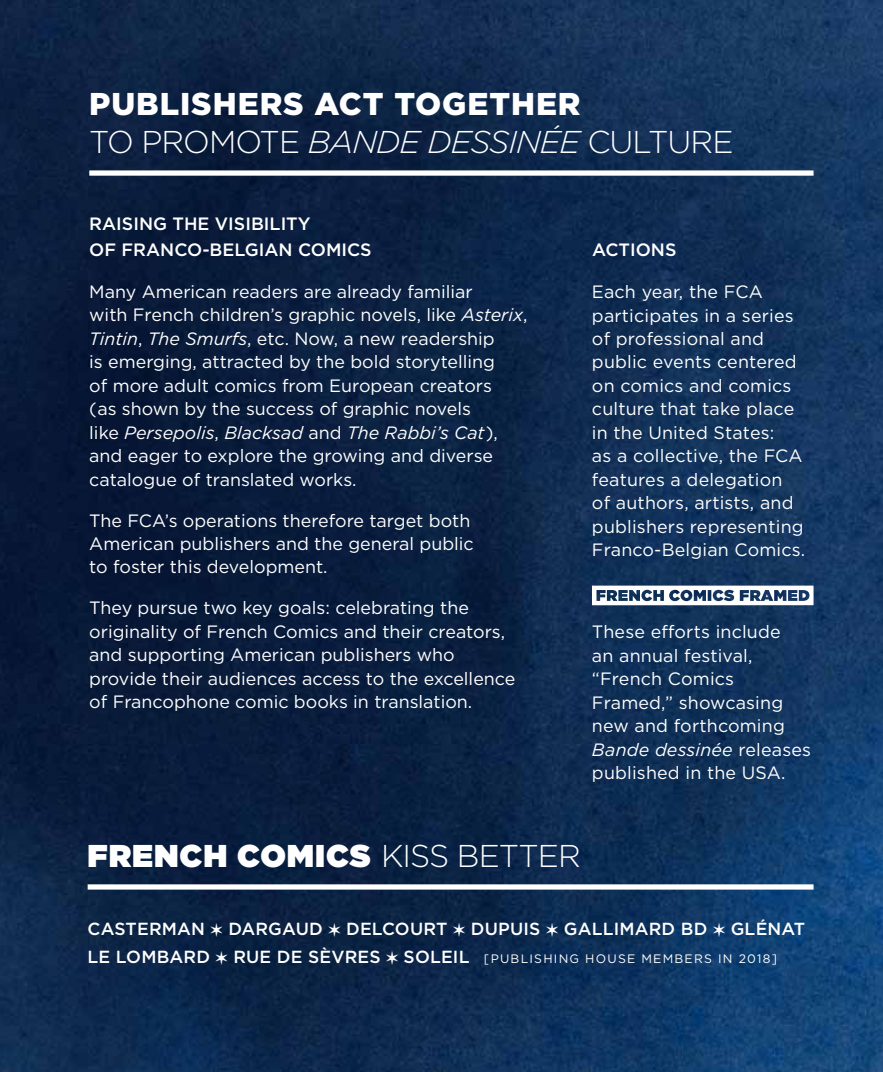
<style>
.page{position:relative;width:883px;height:1072px;background:#fff}
.page>*{position:absolute;margin:0;border:0;box-sizing:border-box;transform-origin:0 0}
.t1{font:300 31.5px/38.5px "Gotham";letter-spacing:-.03em;color:#fff}
.t2{font:900 31.5px "Gotham";color:#fff}
.t3{font:900 31.5px "Gotham";color:#fff}
.t4{font:17.85px/23.4px "Gotham";color:#fff}
.t5{font:500 17.85px/25.6px "Gotham";color:#fff}
.t6{font:500 17.5px "Gotham";letter-spacing:.01em;color:#fff}
.t7{font:12.25px "Gotham";letter-spacing:.1em;color:#fff}
.s1{font-weight:900}
.s2{font-style:italic}
.s3{font-weight:500;font-size:17.5px}
</style>
<div class="page">
<img style="left:0;top:0;width:883px;height:1071px">
<div style="left:89px;top:170px;width:725px;height:6px;background:#fff"></div>
<svg style="left:592px;top:585px;width:222px;height:20px"></svg>
<div style="left:88px;top:884px;width:726px;height:5px;background:#fff"></div>
<svg style="left:211px;top:922px;width:12px;height:14px"></svg>
<svg style="left:329px;top:922px;width:11px;height:14px"></svg>
<svg style="left:453px;top:922px;width:12px;height:14px"></svg>
<svg style="left:546px;top:922px;width:12px;height:14px"></svg>
<svg style="left:713px;top:922px;width:12px;height:14px"></svg>
<svg style="left:216px;top:950px;width:12px;height:14px"></svg>
<svg style="left:387px;top:950px;width:11px;height:14px"></svg>
<h1 class="t1" style="left:89px;top:83px;width:646px;text-indent:305px"><span class="s1">TOGETHER<br></span>TO PROMOTE <span class="s2">BANDE DESSINÉE</span> C ULTURE</h1>
<h1 class="t2" style="left:89px;top:82px;width:43px">PUBLIS</h1>
<h1 class="t2" style="left:213px;top:82px;width:126px">HERS ACT</h1>
<p class="t5" style="left:89px;top:211px;width:223px">RAISING TH E VISIBILITY<br>OF FRANCO-BEL</p>
<p class="t5" style="left:245px;top:237px;width:127px">GIAN COMICS</p>
<p class="t5" style="left:592px;top:237px;width:86px">ACTIONS</p>
<p class="t4" style="left:89px;top:279px;width:440px">Many American readers are already familiar<br>with French children’s graphic novels, like <span class="s2">Asterix</span>, <span class="s2">Tintin</span>, <span class="s2">The Smurfs</span>, etc. N ow, a new readership<br>is emerging, attracted by the bold storytelling<br>of more adult comics from European creators<br>(as shown by the success of graphic novels<br>like <span class="s2">Persepolis</span>, <span class="s2">Blacksad</span> and <span class="s2">The Rabbi’s Cat</span>), and eager to explore the growing and diverse catalogue of translated works.</p>
<p class="t4" style="left:89px;top:508px;width:386px">The FCA’s operations therefore target both<br>American publishers and the general public to foster this development.</p>
<p class="t4" style="left:89px;top:596px;width:428px">They pursue two key goals: celebrating the originality of French Comics and their creators, and supporting American publishers who provide their audiences access to the excellence of Francophone comic books in translation.</p>
<p class="t4" style="left:592px;top:279px;width:215px">Each year, the FCA participates in a series of professional and public events centered on comics and comics culture that take place in the U nited States:<br>as a collective, the FCA features a delegation<br>of authors, artists, and publishers representing<br>Franco-Belgian Comics.</p>
<p class="t4" style="left:592px;top:620px;width:221px">These efforts include<br>an annual festival, “French Comics<br>Framed,” showcasing new and forthcoming<br><span class="s2">Bande dessinée</span> releases published in the USA.</p>
<h1 class="t3" style="left:88px;top:833px;width:46px">FRENC</h1>
<h1 class="t3" style="left:203px;top:833px;width:58px">H COMIC</h1>
<h1 class="t1" style="left:350px;top:835px;width:68px"><span class="s1">S</span> KISS</h1>
<h1 class="t1" style="left:457px;top:835px;width:43px">BETTER</h1>
<p class="t6" style="left:88px;top:917px;width:76px">CASTERMA</p>
<p class="t6" style="left:191px;top:917px;width:15px">N</p>
<p class="t6" style="left:228px;top:917px;width:28px">DARGA</p>
<p class="t6" style="left:296px;top:917px;width:26px">UD</p>
<p class="t6" style="left:346px;top:917px;width:103px">DELCOURT</p>
<p class="t6" style="left:471px;top:917px;width:71px">DUPUIS</p>
<p class="t6" style="left:564px;top:917px;width:70px">GALLIMARD</p>
<p class="t6" style="left:681px;top:917px;width:28px">BD</p>
<p class="t6" style="left:731px;top:917px;width:76px">GLÉNAT</p>
<p class="t6" style="left:88px;top:945px;width:96px">LE LOMBARD</p>
<p class="t6" style="left:233px;top:945px;width:149px">RUE DE SÈVRES</p>
<p class="t7" style="left:404px;top:950px;width:224px"><span class="s3">SOLEIL</span> [publishing house</p>
<p class="t7" style="left:641px;top:950px;width:137px">M EM BERS in 2018]</p>
</div>
